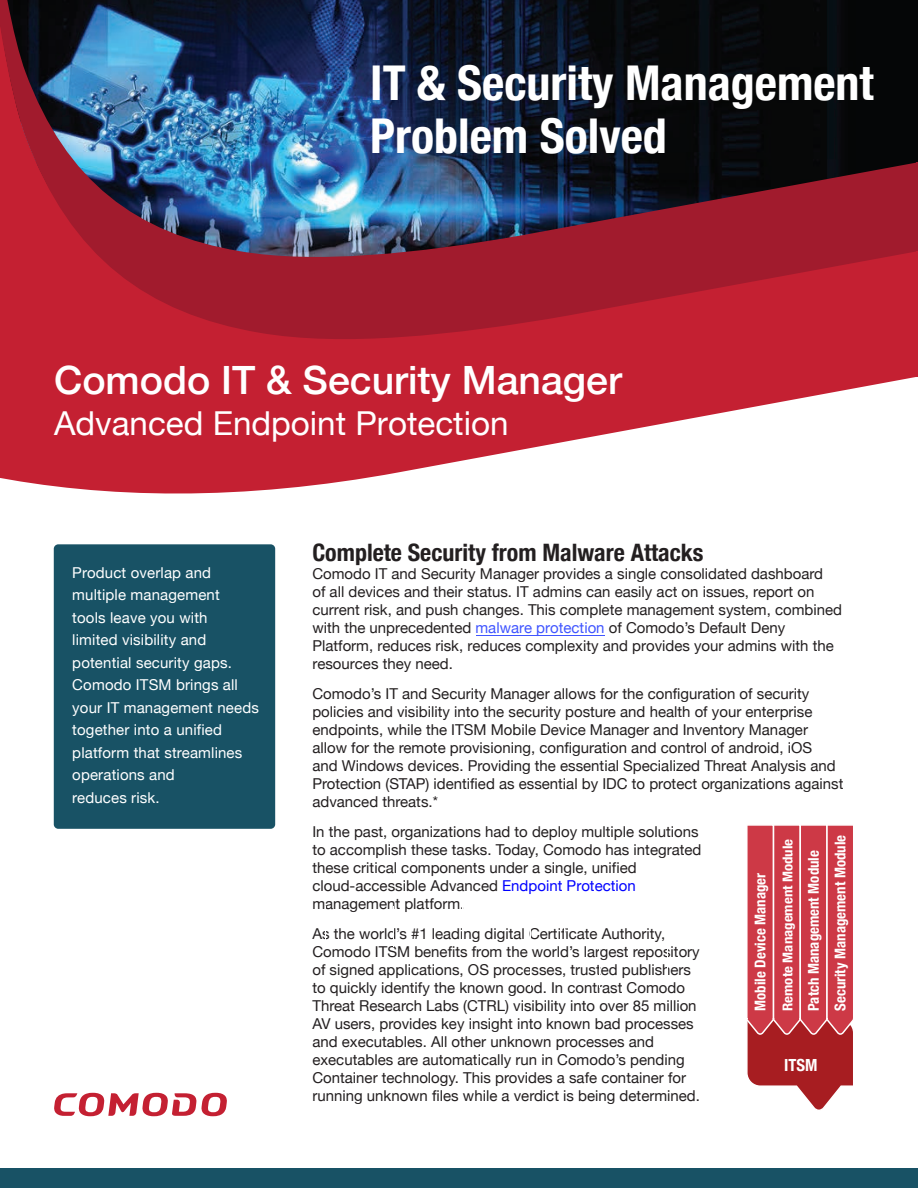
<style>
.page{position:relative;width:918px;height:1188px;background:#fff}
.page>*{position:absolute;margin:0;border:0;box-sizing:border-box;transform-origin:0 0}
.t1{font:700 condensed 48px/52.5px "Helvetica Neue";color:#fff}
.t2{font:500 39px "Helvetica Neue";color:#fff}
.t3{font:33px "Helvetica Neue";color:#fff}
.t4{font:700 condensed 24px "Helvetica Neue";color:#231f20}
.t5{font:700 condensed 16.65px "Helvetica Neue";color:#fff}
.t6{font:15px/18px "Helvetica Neue";color:#231f20}
.t7{font:15px/22.5px "Helvetica Neue";letter-spacing:.01em;color:#fff}
.t8{font:700 condensed 14.85px/26.7px "Helvetica Neue";color:#fff}
.t9{font:700 condensed 13.5px "Helvetica Neue";color:#fff;scale:1.1 1}
.s1{color:#4055ff}
.s2{color:#00f}
</style>
<div class="page">
<div style="left:54px;top:544px;width:221px;height:285px;background:#185265;border-radius:4px"></div>
<svg style="left:54px;top:1093px;width:173px;height:23px"></svg>
<div style="left:0;top:1168px;width:918px;height:20px;background:#185265"></div>
<svg style="left:1px;top:347px;width:915px;height:147px;fill:#c42032"></svg>
<img style="left:1px;top:0;width:917px;height:347px">
<hr style="left:476px;top:636px;width:128px;height:1px;background:#4055ff">
<hr style="left:0;top:26px;width:1px;height:452px;background:#c42032">
<svg style="left:0;top:0;width:7px;height:26px"></svg>
<hr style="left:916px;top:162px;width:2px;height:89px;background:#a11b2d">
<hr style="left:916px;top:251px;width:2px;height:126px;background:#c42032">
<svg style="left:747px;top:825px;width:106px;height:285px;background:#ca4953"></svg>
<h1 class="t1" style="left:370px;top:54px;width:505px">IT &amp; Security Management<br>Problem Solved</h1>
<h2 class="t2" style="left:54px;top:349px;width:569px">Comodo IT &amp; Security Manager</h2>
<h3 class="t3" style="left:54px;top:399px;width:456px">Advanced Endpoint Protection</h3>
<p class="t7" style="left:72px;top:562px;width:188px">Product overlap and multiple management<br>tools leave you with<br>limited visibility and potential security gaps.<br>Comodo ITSM brings all your IT management needs together into a unified platform that streamlines operations and<br>reduces risk.</p>
<h3 class="t4" style="left:312px;top:533px;width:393px">Complete Security from Malware Attacks</h3>
<p class="t6" style="left:312px;top:566px;width:531px">Comodo IT and Security Manager provides a single consolidated dashboard<br>of all devices and their status. IT admins can easily act on issues, report on current risk, and push changes. This complete management system, combined with the unprecedented <span class="s1">malware protection</span> of Comodo’s Default Deny Platform, reduces risk, reduces complexity and provides your admins with the resources they need.</p>
<p class="t6" style="left:312px;top:686px;width:533px">Comodo’s IT and Security Manager allows for the configuration of security policies and visibility into the security posture and health of your enterprise endpoints, while the ITSM Mobile Device Manager and Inventory Manager allow for the remote provisioning, configuration and control of android, iOS<br>and Windows devices. Providing the essential Specialized Threat Analysis and Protection (STAP) identified as essential by IDC to protect organizations against advanced threats.*</p>
<p class="t6" style="left:312px;top:824px;width:390px">In the past, organizations had to deploy multiple solutions to accomplish these tasks. Today, Comodo has integrated these critical components under a single, unified cloud-accessible Advanced <span class="s2">Endpoint Protection </span>management platform.</p>
<p class="t6" style="left:312px;top:926px;width:389px">As the world’s #1 leading digital Certificate Authority, Comodo ITSM benefits from the world’s largest repository of signed applications, OS processes, trusted publishers to quickly identify the known good. In contrast Comodo Threat Research Labs (CTRL) visibility into over 85 million AV users, provides key insight into known bad processes and executables. All other unknown processes and executables are automatically run in Comodo’s pending Container technology. This provides a safe container for running unknown files while a verdict is being determined.</p>
<p class="t9" style="left:777px;top:1011px;width:158px;rotate:-90deg">Remote Management Module</p>
<p class="t8" style="left:799px;top:1011px;width:177px;rotate:-90deg">Patch Management Module<br>Security Management Module</p>
<p class="t8" style="left:746px;top:1011px;width:139px;rotate:-90deg">Mobile Device Manager</p>
<p class="t5" style="left:784px;top:1052px;width:35px">ITSM</p>
</div>
